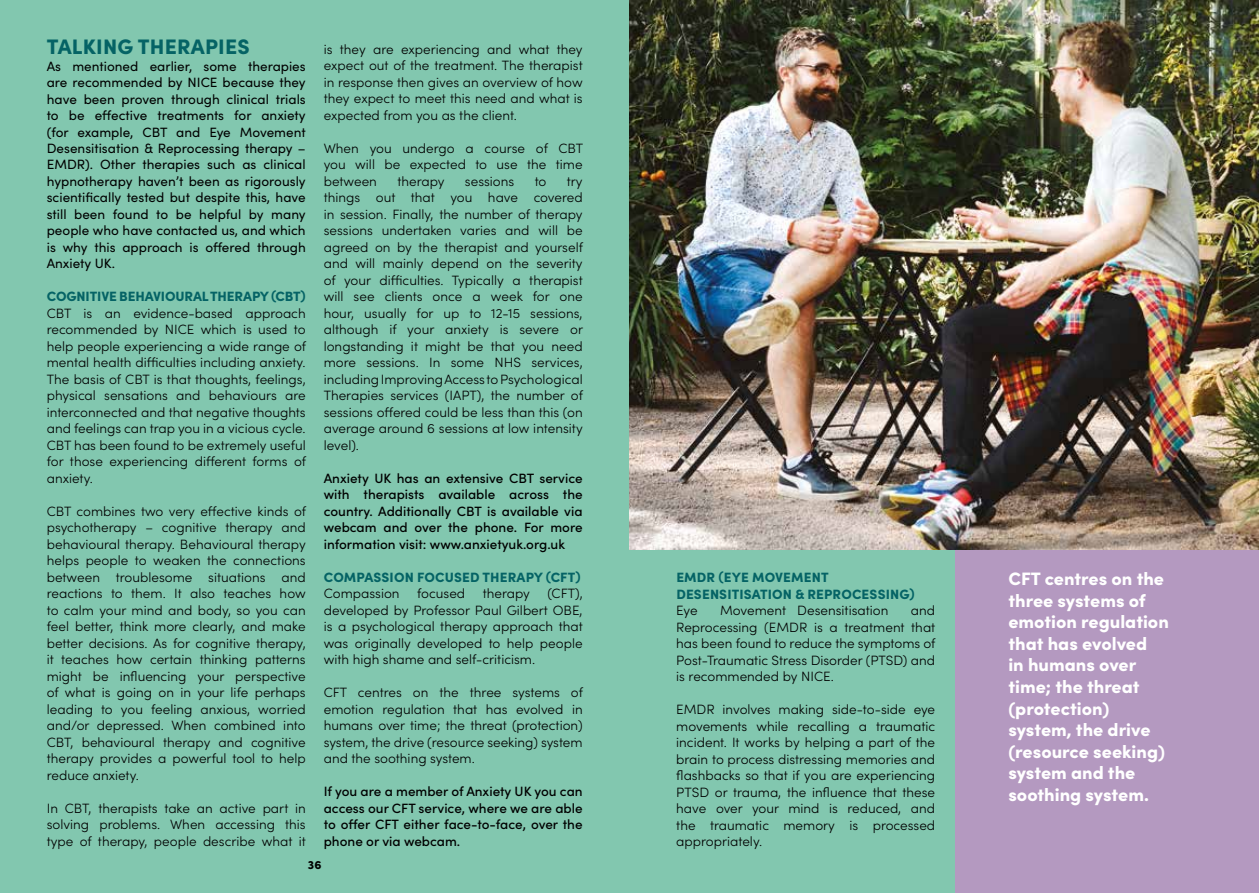
<style>
.page{position:relative;width:1259px;height:893px;background:#fff}
.page>*{position:absolute;margin:0;border:0;box-sizing:border-box;transform-origin:0 0}
.t1{font:900 21px "Sofia Pro";letter-spacing:.01em;color:#056365}
.t2{font:900 18px/21.6px "Sofia Pro";color:#fff}
.t3{font:300 13.5px/16.5px "Sofia Pro";color:#000;text-align:justify}
.t4{font:13.5px/16.5px "Sofia Pro";color:#000;text-align:justify}
.t5{font:500 13.5px/16.5px "Sofia Pro";color:#000;text-align:justify}
.t6{font:900 13.5px/16.5px "Sofia Pro";letter-spacing:.01em;color:#056365}
.t7{font:900 13.5px "Sofia Pro";letter-spacing:-.01em;color:#056365}
.t8{font:900 12px "Sofia Pro";color:#000}
</style>
<div class="page">
<div style="left:953px;top:0;width:306px;height:893px;background:#b499c0"></div>
<div style="left:0;top:0;width:955px;height:893px;background:#82c7af"></div>
<img style="left:629px;top:0;width:630px;height:549px">
<h1 class="t1" style="left:47px;top:30px;width:204px">TALKING THERAPIES</h1>
<p class="t4" style="left:47px;top:57px;width:260px">As mentioned earlier, some therapies are recommended by NICE because they have been proven through clinical trials to be effective treatments for anxiety (for example, CBT and Eye Movement Desensitisation &amp; Reprocessing therapy – EMDR). Other therapies such as clinical hypnotherapy haven’t been as rigorously scientifically tested but despite this, have still been found to be helpful by many people who have contacted us, and which is why this approach is offered through Anxiety UK.</p>
<p class="t7" style="left:47px;top:286px;width:260px">COGNITIVE BEHAVIOURAL THERAPY (CBT)</p>
<p class="t3" style="left:47px;top:304px;width:261px">CBT is an evidence-based approach recommended by NICE which is used to help people experiencing a wide range of mental health difficulties including anxiety.<br>The basis of CBT is that thoughts, feelings, physical sensations and behaviours are interconnected and that negative thoughts and feelings can trap you in a vicious cycle.<br>CBT has been found to be extremely useful for those experiencing different forms of anxiety.</p>
<p class="t3" style="left:47px;top:502px;width:261px">CBT combines two very effective kinds of psychotherapy – cognitive therapy and behavioural therapy. Behavioural therapy helps people to weaken the connections between troublesome situations and reactions to them. It also teaches how to calm your mind and body, so you can feel better, think more clearly, and make better decisions. As for cognitive therapy, it teaches how certain thinking patterns might be influencing your perspective of what is going on in your life perhaps leading to you feeling anxious, worried and/or depressed. When combined into CBT, behavioural therapy and cognitive therapy provides a powerful tool to help reduce anxiety.</p>
<p class="t3" style="left:47px;top:799px;width:260px">In CBT, therapists take an active part in solving problems. When accessing this type of therapy, people describe what it</p>
<p class="t3" style="left:324px;top:40px;width:260px">is they are experiencing and what they expect out of the treatment. The therapist in response then gives an overview of how they expect to meet this need and what is expected from you as the client.</p>
<p class="t3" style="left:324px;top:139px;width:261px">When you undergo a course of CBT you will be expected to use the time between</p>
<p class="t3" style="left:397px;top:172px;width:49px">therapy</p>
<p class="t3" style="left:465px;top:172px;width:51px">sessions</p>
<p class="t3" style="left:535px;top:172px;width:13px">to</p>
<p class="t3" style="left:324px;top:172px;width:261px;text-indent:243px">try things out that you have covered in session. Finally, the number of therapy sessions undertaken varies and will be agreed on by the therapist and yourself and will mainly depend on the severity of your difficulties. Typically a therapist will see clients once a week for one hour, usually for up to 12-15 sessions, although if your anxiety is severe or longstanding it might be that you need more sessions. In some NHS services, including Improving Access to Psychological Therapies services (IAPT), the number of sessions offered could be less than this (on average around 6 sessions at low intensity level).</p>
<p class="t5" style="left:324px;top:469px;width:260px">Anxiety UK has an extensive CBT service with therapists available across the country. Additionally CBT is available via webcam and over the phone. For more information visit: www.anxietyuk.org.uk</p>
<p class="t6" style="left:324px;top:568px;width:258px">COMPASSION FOCUSED THERAPY (CFT)</p>
<p class="t3" style="left:324px;top:585px;width:77px">Compassion</p>
<p class="t3" style="left:417px;top:585px;width:50px">focused</p>
<p class="t3" style="left:483px;top:585px;width:49px">therapy</p>
<p class="t3" style="left:324px;top:585px;width:261px;text-indent:224px">(CFT), developed by Professor Paul Gilbert OBE, is a psychological therapy approach that was originally developed to help people with high shame and self-criticism.</p>
<p class="t3" style="left:324px;top:684px;width:261px">CFT centres on the three systems of emotion regulation that has evolved in humans over time; the threat (protection) system, the drive (resource seeking) system and the soothing system.</p>
<p class="t5" style="left:324px;top:782px;width:260px">If you are a member of Anxiety UK you can access our CFT service, where we are able to offer CFT either face-to-face, over the phone or via webcam.</p>
<p class="t8" style="left:308px;top:855px;width:15px">36</p>
<p class="t6" style="left:676px;top:568px;width:240px">EMDR (EYE MOVEMENT<br>DESENSITISATION &amp; REPROCESSING)</p>
<p class="t3" style="left:676px;top:601px;width:23px">Eye</p>
<p class="t3" style="left:720px;top:601px;width:170px">Movement Desensitisation</p>
<p class="t3" style="left:676px;top:601px;width:261px;text-indent:235px">and Reprocessing (EMDR is a treatment that has been found to reduce the symptoms of Post-Traumatic Stress Disorder (PTSD) and is recommended by NICE.</p>
<p class="t3" style="left:676px;top:700px;width:260px">EMDR involves making side-to-side eye movements while recalling a traumatic incident. It works by helping a part of the brain to process distressing memories and flashbacks so that if you are experiencing PTSD or trauma, the influence that these have over your mind is reduced, and the traumatic memory is processed appropriately.</p>
<h2 class="t2" style="left:1008px;top:566px;width:162px">CFT centres on the three systems of emotion regulation that has evolved<br>in humans over time; the threat (protection) system, the drive (resource seeking) system and the soothing system.</h2>
</div>
